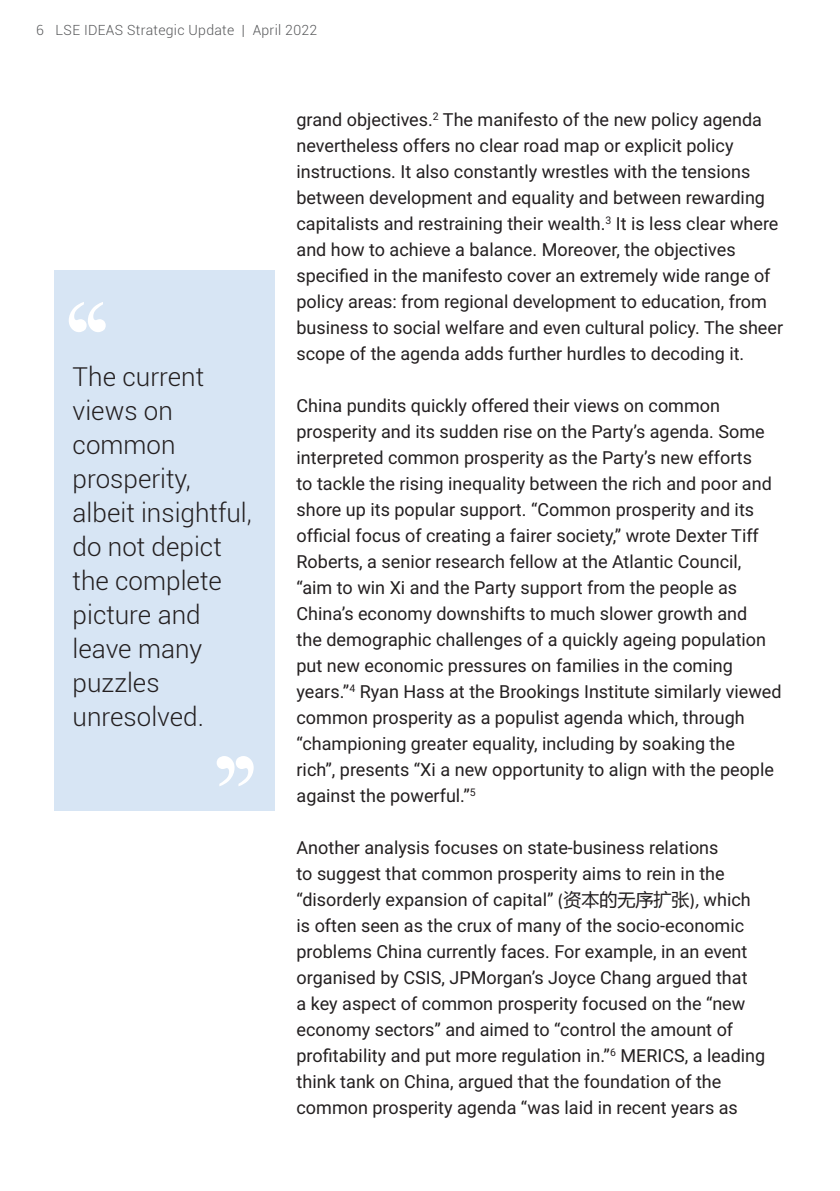
<style>
.page{position:relative;width:840px;height:1191px;background:#fff}
.page>*{position:absolute;margin:0;border:0;box-sizing:border-box;transform-origin:0 0}
.t1{font:120px "Times New Roman";color:#fff}
.t2{font:300 26px/34px "Roboto";color:#231f20}
.t3{font:18px/26px "Roboto";color:#231f20}
.t4{font:300 14px "Roboto";letter-spacing:.02em;color:#57585a}
.s1{font-family:"Calibri"}
.s2{font-family:"Microsoft Ya Hei"}
</style>
<div class="page">
<div style="left:54px;top:270px;width:220px;height:540px;background:#d7e5f4"></div>
<p class="t4" style="left:36px;top:20px;width:282px">6 LSE IDEAS Strategic Update | April 2022</p>
<h1 class="t1" style="left:58px;top:258px;width:61px">‘‘</h1>
<h2 class="t2" style="left:73px;top:359px;width:180px">The current views on common prosperity, albeit insightful, do not depict the complete picture and leave many puzzles unresolved.</h2>
<h1 class="t1" style="left:264px;top:830px;width:61px;rotate:-180deg">‘‘</h1>
<p class="t3" style="left:296px;top:106px;width:488px">grand objectives.<sup>2</sup> The manifesto of the new policy agenda nevertheless offers no clear road map or explicit policy instructions. It also constantly wrestles with the tensions between development and equality and between rewarding capitalists and restraining their wealth.<sup>3</sup> It is less clear where and how to achieve a balance. Moreover, the objectives specified in the manifesto cover an extremely wide range of policy areas: from regional development to education, from business to social welfare and even cultural policy. The sheer scope of the agenda adds further hurdles to decoding it.</p>
<p class="t3" style="left:296px;top:392px;width:486px">China pundits quickly offered their views on common prosperity and its sudden rise on the Party’s agenda. Some interpreted common prosperity as the Party’s new efforts<br>to tackle the rising inequality between the rich and poor and shore up its popular support. “Common prosperity and its official focus of creating a fairer society,” wrote Dexter Tiff Roberts, a senior research fellow at the Atlantic Council, “aim to win Xi and the Party support from the people as China’s economy downshifts to much slower growth and<br>the demographic challenges of a quickly ageing population put new economic pressures on families in the coming years.”<sup>4</sup> Ryan Hass at the Brookings Institute similarly viewed common prosperity as a populist agenda which, through “championing greater equality, including by soaking the<br>rich”, presents “Xi a new opportunity to align with the people against the powerful.”<sup>5</sup></p>
<p class="t3" style="left:296px;top:834px;width:470px">Another analysis focuses on state-business relations<br>to suggest that common prosperity aims to rein in the “disorderly expansion of capital” <span class="s1">(</span><span class="s2">资本的无序扩张</span><span class="s1">),</span> which is often seen as the crux of many of the socio-economic problems China currently faces. For example, in an event organised by CSIS, JPMorgan’s Joyce Chang argued that<br>a key aspect of common prosperity focused on the “new economy sectors” and aimed to “control the amount of profitability and put more regulation in.”<sup>6</sup> MERICS, a leading think tank on China, argued that the foundation of the common prosperity agenda “was laid in recent years as</p>
</div>
